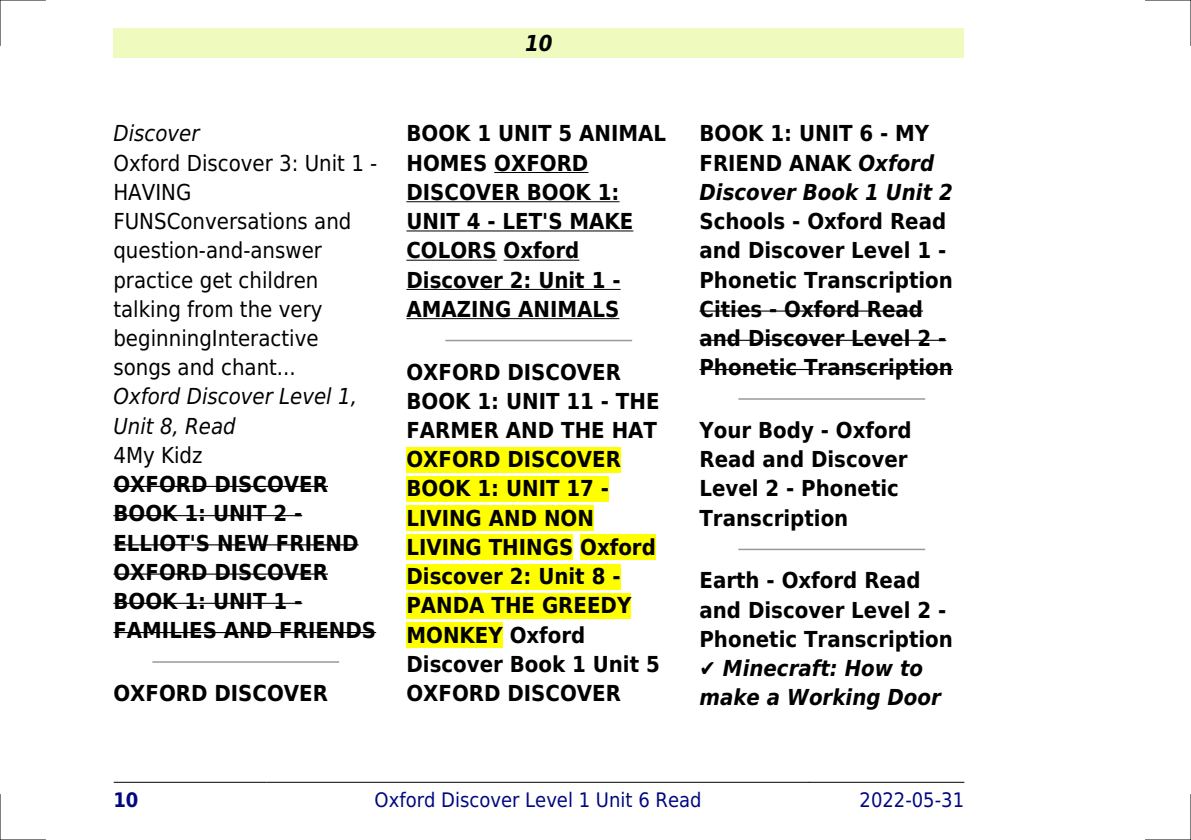
<style>
.page{position:relative;width:1191px;height:840px;background:#fff}
.page>*{position:absolute;margin:0;border:0;box-sizing:border-box;transform-origin:0 0}
.t1{font:700 22px/29.2px "DejaVu Sans Condensed";color:#000}
.t2{font:22px/29.2px "DejaVu Sans Condensed";color:#000}
.t3{font:italic 22px/29.2px "DejaVu Sans Condensed";color:#000}
.t4{font:italic 700 22px/29.2px "DejaVu Sans Condensed";color:#000;text-align:center}
.t5{font:20px "DejaVu Sans Condensed";color:#000880}
.t6{font:700 20px "DejaVu Sans Condensed";color:#000880}
.s1{font-style:italic}
</style>
<div class="page">
<div style="left:113px;top:28px;width:851px;height:30px;background:#effbbe"></div>
<hr style="left:114px;top:781px;width:153px;height:1px;background:#000">
<hr style="left:267px;top:781px;width:541px;height:1px;background:#000">
<hr style="left:809px;top:781px;width:155px;height:1px;background:#000">
<hr style="left:113px;top:485px;width:215px;height:1px;background:#000">
<hr style="left:113px;top:515px;width:189px;height:1px;background:#000">
<hr style="left:113px;top:544px;width:245px;height:1px;background:#000">
<hr style="left:113px;top:573px;width:215px;height:1px;background:#000">
<hr style="left:113px;top:602px;width:189px;height:1px;background:#000">
<hr style="left:113px;top:631px;width:263px;height:1px;background:#000">
<hr style="left:153px;top:661px;width:185px;height:1px;background:#999">
<hr style="left:494px;top:172px;width:94px;height:1px;background:#000">
<hr style="left:406px;top:201px;width:213px;height:1px;background:#000">
<hr style="left:406px;top:230px;width:227px;height:1px;background:#000">
<hr style="left:406px;top:259px;width:91px;height:1px;background:#000">
<hr style="left:503px;top:259px;width:76px;height:1px;background:#000">
<hr style="left:406px;top:289px;width:214px;height:1px;background:#000">
<hr style="left:406px;top:318px;width:213px;height:1px;background:#000">
<hr style="left:446px;top:339px;width:185px;height:2px;background:#999">
<div style="left:406px;top:446px;width:215px;height:26px;background:#ff0"></div>
<div style="left:406px;top:475px;width:203px;height:26px;background:#ff0"></div>
<div style="left:406px;top:505px;width:188px;height:25px;background:#ff0"></div>
<div style="left:406px;top:534px;width:167px;height:25px;background:#ff0"></div>
<div style="left:580px;top:534px;width:76px;height:25px;background:#ff0"></div>
<div style="left:406px;top:563px;width:214px;height:26px;background:#ff0"></div>
<div style="left:406px;top:592px;width:225px;height:26px;background:#ff0"></div>
<div style="left:406px;top:621px;width:97px;height:26px;background:#ff0"></div>
<hr style="left:699px;top:310px;width:224px;height:1px;background:#000">
<hr style="left:699px;top:339px;width:247px;height:1px;background:#000">
<hr style="left:699px;top:369px;width:254px;height:1px;background:#000">
<hr style="left:739px;top:398px;width:185px;height:1px;background:#999">
<hr style="left:739px;top:548px;width:185px;height:2px;background:#999">
<hr style="left:0;top:0;width:45px;height:1px;background:#000">
<hr style="left:1145px;top:0;width:46px;height:1px;background:#000">
<hr style="left:0;top:839px;width:45px;height:1px;background:#000">
<hr style="left:1145px;top:839px;width:46px;height:1px;background:#000">
<hr style="left:0;top:0;width:1px;height:45px;background:#000">
<hr style="left:0;top:794px;width:1px;height:45px;background:#000">
<hr style="left:1190px;top:0;width:1px;height:45px;background:#000">
<hr style="left:1190px;top:794px;width:1px;height:45px;background:#000">
<p class="t3" style="left:113px;top:119px;width:88px">Discover</p>
<p class="t2" style="left:113px;top:148px;width:265px">Oxford Discover 3: Unit 1 -<br>HAVING<br>FUNSConversations and question-and-answer practice get children talking from the very beginningInteractive songs and chant...</p>
<p class="t3" style="left:113px;top:382px;width:245px">Oxford Discover Level 1,<br>Unit 8, Read</p>
<p class="t2" style="left:113px;top:440px;width:91px">4My Kidz</p>
<p class="t1" style="left:113px;top:469px;width:264px">OXFORD DISCOVER<br>BOOK 1: UNIT 2 -<br>ELLIOT'S NEW FRIEND<br>OXFORD DISCOVER<br>BOOK 1: UNIT 1 -<br>FAMILIES AND FRIENDS</p>
<p class="t1" style="left:113px;top:678px;width:216px">OXFORD DISCOVER</p>
<p class="t4" style="left:525px;top:28px;width:29px">10</p>
<p class="t1" style="left:406px;top:119px;width:261px">BOOK 1 UNIT 5 ANIMAL<br>HOMES OXFORD<br>DISCOVER BOOK 1:<br>UNIT 4 - LET'S MAKE<br>COLORS Oxford<br>Discover 2: Unit 1 -<br>AMAZING ANIMALS</p>
<p class="t1" style="left:406px;top:357px;width:255px">OXFORD DISCOVER<br>BOOK 1: UNIT 11 - THE<br>FARMER AND THE HAT<br>OXFORD DISCOVER<br>BOOK 1: UNIT 17 -<br>LIVING AND NON<br>LIVING THINGS Oxford<br>Discover 2: Unit 8 -<br>PANDA THE GREEDY<br>MONKEY Oxford<br>Discover Book 1 Unit 5<br>OXFORD DISCOVER</p>
<p class="t1" style="left:699px;top:119px;width:255px">BOOK 1: UNIT 6 - MY<br>FRIEND ANAK <span class="s1">Oxford<br>Discover Book 1 Unit 2</span></p>
<p class="t1" style="left:699px;top:207px;width:255px">Schools - Oxford Read and Discover Level 1 -<br>Phonetic Transcription<br>Cities - Oxford Read and Discover Level 2 -<br>Phonetic Transcription</p>
<p class="t1" style="left:699px;top:415px;width:214px">Your Body - Oxford<br>Read and Discover<br>Level 2 - Phonetic<br>Transcription</p>
<p class="t1" style="left:699px;top:566px;width:255px">Earth - Oxford Read and Discover Level 2 -<br>Phonetic Transcription</p>
<p class="t4" style="left:699px;top:653px;width:243px">Minecraft: How to make a Working Door</p>
<p class="t6" style="left:113px;top:787px;width:27px">10</p>
<p class="t5" style="left:374px;top:787px;width:328px">Oxford Discover Level 1 Unit 6 Read</p>
<p class="t5" style="left:859px;top:787px;width:106px">2022-05-31</p>
</div>
